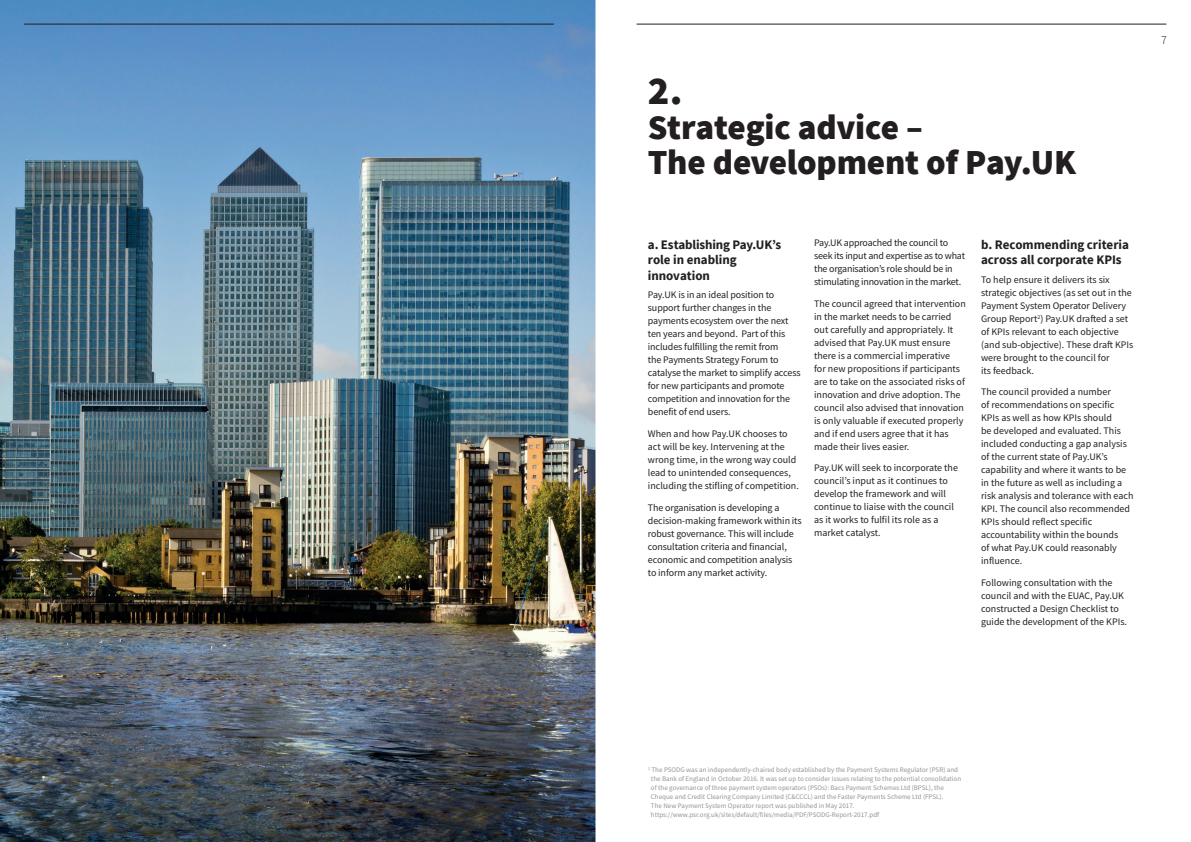
<style>
.page{position:relative;width:1191px;height:842px;background:#fff}
.page>*{position:absolute;margin:0;border:0;box-sizing:border-box;transform-origin:0 0}
.t1{font:900 40px "Source Sans Pro";color:#231f20}
.t2{font:900 35px/35px "Source Sans Pro";letter-spacing:-.01em;color:#231f20}
.t3{font:700 13px/15.6px "Source Sans Pro";letter-spacing:-.005em;color:#231f20}
.t4{font:300 12px "Source Sans Pro";color:#231f20}
.t5{font:10px/13px "Source Sans Pro";color:#231f20}
.t6{font:10px/13px "Source Sans Pro";letter-spacing:-.02em;color:#231f20}
.t7{font:7px/9px "Source Sans Pro";color:#939598}
</style>
<div class="page">
<hr style="left:636px;top:24px;width:530px;height:1px;background:#231f20">
<img style="left:0;top:0;width:595px;height:842px">
<hr style="left:24px;top:24px;width:530px;height:1px;background:#231f20">
<h1 class="t1" style="left:648px;top:63px;width:36px">2.</h1>
<h2 class="t2" style="left:648px;top:109px;width:430px">Strategic advice –<br>The development of Pay.UK</h2>
<h3 class="t3" style="left:648px;top:236px;width:135px">a. Establishing Pay.UK’s role in enabling innovation</h3>
<p class="t5" style="left:648px;top:289px;width:154px">Pay.UK is in an ideal position to support further changes in the payments ecosystem over the next ten years and beyond. Part of this includes fulfilling the remit from<br>the Payments Strategy Forum to catalyse the market to simplify access for new participants and promote competition and innovation for the benefit of end users.</p>
<p class="t5" style="left:648px;top:427px;width:152px">When and how Pay.UK chooses to act will be key. Intervening at the wrong time, in the wrong way could lead to unintended consequences, including the stifling of competition.</p>
<p class="t5" style="left:648px;top:501px;width:155px">The organisation is developing a decision-making framework within its robust governance. This will include consultation criteria and financial, economic and competition analysis to inform any market activity.</p>
<p class="t6" style="left:814px;top:236px;width:152px">Pay.UK approached the council to seek its input and expertise as to what the organisation’s role should be in stimulating innovation in the market.</p>
<p class="t5" style="left:814px;top:297px;width:153px">The council agreed that intervention in the market needs to be carried out carefully and appropriately. It advised that Pay.UK must ensure there is a commercial imperative<br>for new propositions if participants are to take on the associated risks of innovation and drive adoption. The council also advised that innovation is only valuable if executed properly and if end users agree that it has made their lives easier.</p>
<p class="t5" style="left:814px;top:461px;width:145px">Pay.UK will seek to incorporate the council’s input as it continues to develop the framework and will continue to liaise with the council as it works to fulfil its role as a market catalyst.</p>
<h3 class="t3" style="left:981px;top:236px;width:149px">b. Recommending criteria across all corporate KPIs</h3>
<p class="t5" style="left:981px;top:273px;width:154px">To help ensure it delivers its six strategic objectives (as set out in the<br>Payment System Operator Delivery<br>Group Report<sup>2</sup>) Pay.UK drafted a set of KPIs relevant to each objective (and sub-objective). These draft KPIs were brought to the council for<br>its feedback.</p>
<p class="t5" style="left:981px;top:385px;width:154px">The council provided a number<br>of recommendations on specific<br>KPIs as well as how KPIs should<br>be developed and evaluated. This included conducting a gap analysis of the current state of Pay.UK’s capability and where it wants to be in the future as well as including a risk analysis and tolerance with each<br>KPI. The council also recommended<br>KPIs should reflect specific accountability within the bounds<br>of what Pay.UK could reasonably influence.</p>
<p class="t5" style="left:981px;top:576px;width:147px">Following consultation with the council and with the EUAC, Pay.UK constructed a Design Checklist to guide the development of the KPIs.</p>
<p class="t4" style="left:1161px;top:33px;width:7px">7</p>
<p class="t7" style="left:651px;top:765px;width:312px;text-indent:-3px"><sup>2</sup> The PSODG was an independently-chaired body established by the Payment Systems Regulator (PSR) and the Bank of England in October 2016. It was set up to consider issues relating to the potential consolidation of the governance of three payment system operators (PSOs): Bacs Payment Schemes Ltd (BPSL), the Cheque and Credit Clearing Company Limited (C&amp;CCCL) and the Faster Payments Scheme Ltd (FPSL).<br>The New Payment System Operator report was published in May 2017. https://www.psr.org.uk/sites/default/files/media/PDF/PSODG-Report-2017.pdf</p>
</div>
